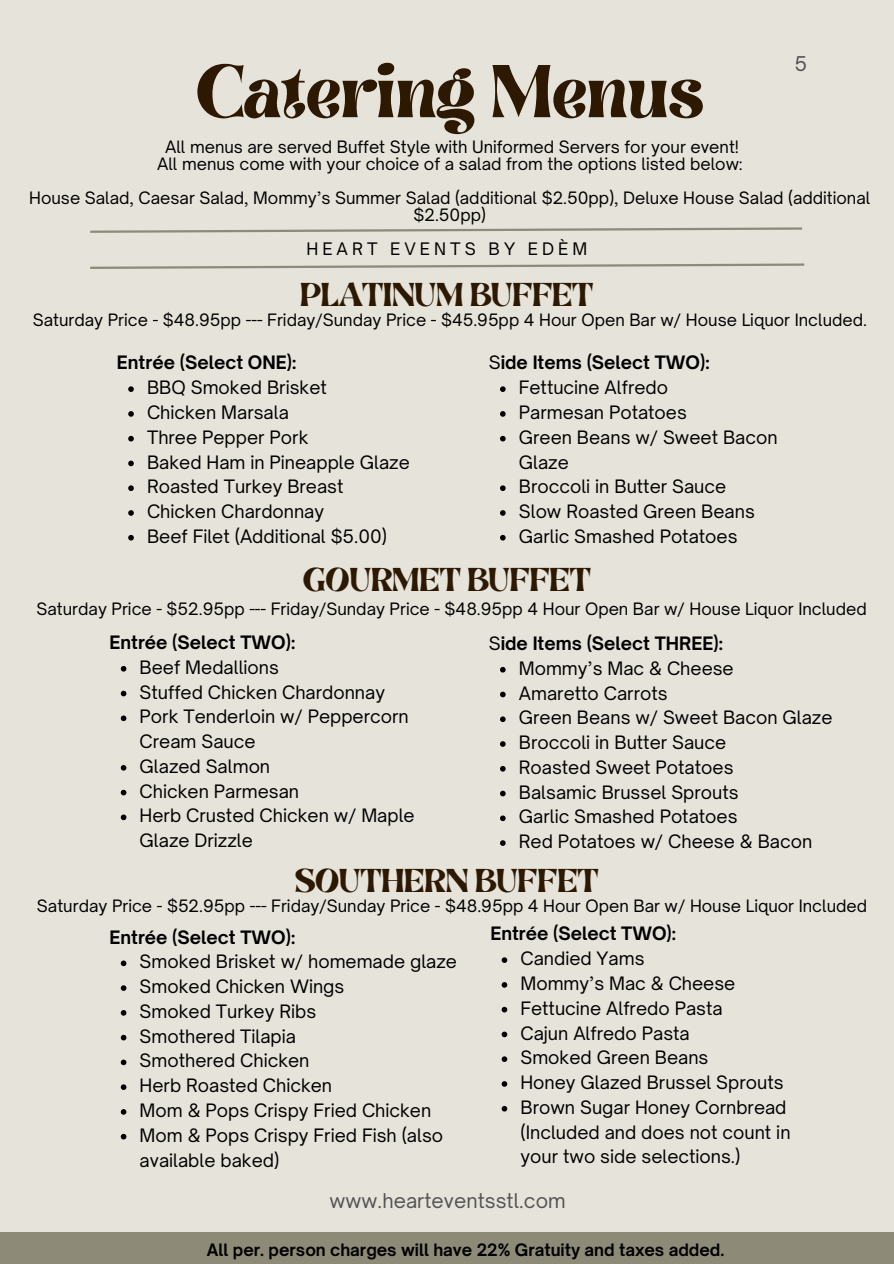
<style>
.page{position:relative;width:894px;height:1264px;background:#fff}
.page>*{position:absolute;margin:0;border:0;box-sizing:border-box;transform-origin:0 0}
.t1{font:60px "Brasika Display";color:#2d1902}
.t2{font:26.55px "Brasika Display";color:#2d1902}
.t3{font:19.5px "Open Sauce One";letter-spacing:.005em;color:#545454}
.t4{font:17.7px/24.8px "Open Sauce One";color:#000}
.t5{font:700 17.7px "Open Sauce One";color:#000}
.t6{font:16.5px "Open Sauce One";letter-spacing:.245em;color:#000}
.t7{font:16.35px/16.8px "Open Sauce One";color:#000;text-align:center}
.t8{font:700 16.35px "Open Sauce One";color:#000}
.s1{font-weight:400}
</style>
<div class="page">
<div style="left:0;top:0;width:893px;height:1263px;background:#e6e3da"></div>
<div style="left:0;top:1232px;width:893px;height:31px;background:#8d8a78"></div>
<svg style="left:90px;top:227px;width:713px;height:6px"></svg>
<svg style="left:90px;top:263px;width:715px;height:6px"></svg>
<svg style="left:128px;top:386px;width:6px;height:6px"></svg>
<svg style="left:128px;top:411px;width:6px;height:6px"></svg>
<svg style="left:128px;top:436px;width:6px;height:5px"></svg>
<svg style="left:128px;top:460px;width:6px;height:6px"></svg>
<svg style="left:128px;top:485px;width:6px;height:6px"></svg>
<svg style="left:128px;top:510px;width:6px;height:6px"></svg>
<svg style="left:128px;top:535px;width:6px;height:5px"></svg>
<svg style="left:500px;top:386px;width:5px;height:6px"></svg>
<svg style="left:500px;top:411px;width:5px;height:6px"></svg>
<svg style="left:500px;top:436px;width:5px;height:5px"></svg>
<svg style="left:500px;top:485px;width:5px;height:6px"></svg>
<svg style="left:500px;top:510px;width:5px;height:6px"></svg>
<svg style="left:500px;top:535px;width:5px;height:5px"></svg>
<svg style="left:121px;top:666px;width:5px;height:5px"></svg>
<svg style="left:121px;top:690px;width:5px;height:6px"></svg>
<svg style="left:121px;top:715px;width:5px;height:6px"></svg>
<svg style="left:121px;top:765px;width:5px;height:5px"></svg>
<svg style="left:121px;top:789px;width:5px;height:6px"></svg>
<svg style="left:121px;top:814px;width:5px;height:6px"></svg>
<svg style="left:500px;top:667px;width:5px;height:5px"></svg>
<svg style="left:500px;top:691px;width:5px;height:6px"></svg>
<svg style="left:500px;top:716px;width:5px;height:6px"></svg>
<svg style="left:500px;top:741px;width:5px;height:5px"></svg>
<svg style="left:500px;top:766px;width:5px;height:5px"></svg>
<svg style="left:500px;top:790px;width:5px;height:6px"></svg>
<svg style="left:500px;top:815px;width:5px;height:6px"></svg>
<svg style="left:500px;top:840px;width:5px;height:5px"></svg>
<svg style="left:121px;top:960px;width:5px;height:6px"></svg>
<svg style="left:121px;top:985px;width:5px;height:5px"></svg>
<svg style="left:121px;top:1010px;width:5px;height:5px"></svg>
<svg style="left:121px;top:1034px;width:5px;height:6px"></svg>
<svg style="left:121px;top:1059px;width:5px;height:6px"></svg>
<svg style="left:121px;top:1084px;width:5px;height:5px"></svg>
<svg style="left:121px;top:1109px;width:5px;height:5px"></svg>
<svg style="left:121px;top:1133px;width:5px;height:6px"></svg>
<svg style="left:501px;top:957px;width:6px;height:5px"></svg>
<svg style="left:501px;top:982px;width:6px;height:5px"></svg>
<svg style="left:501px;top:1006px;width:6px;height:6px"></svg>
<svg style="left:501px;top:1031px;width:6px;height:6px"></svg>
<svg style="left:501px;top:1056px;width:6px;height:5px"></svg>
<svg style="left:501px;top:1081px;width:6px;height:5px"></svg>
<svg style="left:501px;top:1105px;width:6px;height:6px"></svg>
<h1 class="t1" style="left:195px;top:45px;width:509px">Catering Menus</h1>
<p class="t3" style="left:794px;top:51px;width:14px">5</p>
<p class="t7" style="left:165px;top:138px;width:575px">All menus are served Buffet Style with Uniformed Servers for your event!</p>
<p class="t7" style="left:157px;top:155px;width:586px">All menus come with your choice of a salad from the options listed below:</p>
<p class="t7" style="left:29px;top:189px;width:842px">House Salad, Caesar Salad, Mommy’s Summer Salad (additional $2.50pp), Deluxe House Salad (additional $2.50pp)</p>
<p class="t6" style="left:306px;top:238px;width:282px">HEART EVENTS BY EDÈM</p>
<p class="t2" style="left:300px;top:274px;width:294px">PLATINUM BUFFET</p>
<p class="t7" style="left:33px;top:311px;width:835px">Saturday Price - $48.95pp --- Friday/Sunday Price - $45.95pp 4 Hour Open Bar w/ House Liquor Included.</p>
<p class="t5" style="left:117px;top:352px;width:181px">Entrée (Select ONE):</p>
<p class="t4" style="left:147px;top:375px;width:181px">BBQ Smoked Brisket</p>
<p class="t4" style="left:147px;top:400px;width:143px">Chicken Marsala</p>
<h5 class="t4" style="left:147px;top:424px;width:163px">Three Pepper Pork</h5>
<h2 class="t4" style="left:147px;top:449px;width:264px">Baked Ham in Pineapple Glaze</h2>
<p class="t4" style="left:147px;top:474px;width:198px">Roasted Turkey Breast</p>
<p class="t4" style="left:147px;top:499px;width:178px">Chicken Chardonnay</p>
<h3 class="t4" style="left:147px;top:523px;width:241px">Beef Filet (Additional $5.00)</h3>
<p class="t5" style="left:488px;top:352px;width:222px"><span class="s1">S</span>ide Items (Select TWO):</p>
<p class="t4" style="left:518px;top:375px;width:151px">Fettucine Alfredo</p>
<p class="t4" style="left:518px;top:400px;width:169px">Parmesan Potatoes</p>
<p class="t4" style="left:518px;top:424px;width:260px">Green Beans w/ Sweet Bacon<br>Glaze</p>
<p class="t4" style="left:518px;top:474px;width:209px">Broccoli in Butter Sauce</p>
<p class="t4" style="left:518px;top:499px;width:237px">Slow Roasted Green Beans</p>
<h4 class="t4" style="left:518px;top:523px;width:220px">Garlic Smashed Potatoes</h4>
<p class="t2" style="left:303px;top:559px;width:289px">GOURMET BUFFET</p>
<p class="t7" style="left:37px;top:600px;width:831px">Saturday Price - $52.95pp --- Friday/Sunday Price - $48.95pp 4 Hour Open Bar w/ House Liquor Included</p>
<p class="t5" style="left:109px;top:631px;width:187px">Entrée (Select TWO):</p>
<p class="t4" style="left:140px;top:654px;width:141px">Beef Medallions</p>
<p class="t4" style="left:140px;top:679px;width:247px">Stuffed Chicken Chardonnay</p>
<h4 class="t4" style="left:140px;top:704px;width:270px">Pork Tenderloin w/ Peppercorn<br>Cream Sauce</h4>
<h2 class="t4" style="left:140px;top:753px;width:132px">Glazed Salmon</h2>
<p class="t4" style="left:140px;top:778px;width:161px">Chicken Parmesan</p>
<p class="t4" style="left:140px;top:803px;width:276px">Herb Crusted Chicken w/ Maple<br>Glaze Drizzle</p>
<p class="t5" style="left:488px;top:632px;width:236px"><span class="s1">S</span>ide Items (Select THREE):</p>
<p class="t4" style="left:518px;top:655px;width:216px">Mommy’s Mac &amp; Cheese</p>
<p class="t4" style="left:518px;top:680px;width:150px">Amaretto Carrots</p>
<p class="t4" style="left:518px;top:705px;width:315px">Green Beans w/ Sweet Bacon Glaze</p>
<p class="t4" style="left:518px;top:730px;width:209px">Broccoli in Butter Sauce</p>
<p class="t4" style="left:518px;top:754px;width:216px">Roasted Sweet Potatoes</p>
<h4 class="t4" style="left:518px;top:779px;width:221px">Balsamic Brussel Sprouts</h4>
<h4 class="t4" style="left:518px;top:804px;width:220px">Garlic Smashed Potatoes</h4>
<p class="t4" style="left:518px;top:829px;width:295px">Red Potatoes w/ Cheese &amp; Bacon</p>
<p class="t2" style="left:295px;top:860px;width:305px">SOUTHERN BUFFET</p>
<p class="t7" style="left:37px;top:897px;width:831px">Saturday Price - $52.95pp --- Friday/Sunday Price - $48.95pp 4 Hour Open Bar w/ House Liquor Included</p>
<p class="t5" style="left:109px;top:925px;width:187px">Entrée (Select TWO):</p>
<p class="t4" style="left:140px;top:949px;width:319px">Smoked Brisket w/ homemade glaze</p>
<p class="t4" style="left:140px;top:974px;width:206px">Smoked Chicken Wings</p>
<h4 class="t4" style="left:140px;top:998px;width:178px">Smoked Turkey Ribs</h4>
<h2 class="t4" style="left:140px;top:1023px;width:158px">Smothered Tilapia</h2>
<p class="t4" style="left:140px;top:1048px;width:171px">Smothered Chicken</p>
<p class="t4" style="left:140px;top:1073px;width:194px">Herb Roasted Chicken</p>
<h3 class="t4" style="left:140px;top:1097px;width:293px">Mom &amp; Pops Crispy Fried Chicken</h3>
<p class="t4" style="left:140px;top:1122px;width:305px">Mom &amp; Pops Crispy Fried Fish (also available baked)</p>
<p class="t5" style="left:490px;top:922px;width:187px">Entrée (Select TWO):</p>
<p class="t4" style="left:520px;top:946px;width:125px">Candied Yams</p>
<p class="t4" style="left:520px;top:970px;width:216px">Mommy’s Mac &amp; Cheese</p>
<p class="t4" style="left:520px;top:995px;width:204px">Fettucine Alfredo Pasta</p>
<p class="t4" style="left:520px;top:1020px;width:171px">Cajun Alfredo Pasta</p>
<h4 class="t4" style="left:520px;top:1045px;width:189px">Smoked Green Beans</h4>
<h3 class="t4" style="left:520px;top:1069px;width:264px">Honey Glazed Brussel Sprouts</h3>
<p class="t4" style="left:520px;top:1094px;width:271px">Brown Sugar Honey Cornbread (Included and does not count in your two side selections.)</p>
<p class="t3" style="left:329px;top:1188px;width:238px">www.hearteventsstl.com</p>
<h4 class="t8" style="left:207px;top:1239px;width:519px">All per. person charges will have 22% Gratuity and taxes added.</h4>
</div>
